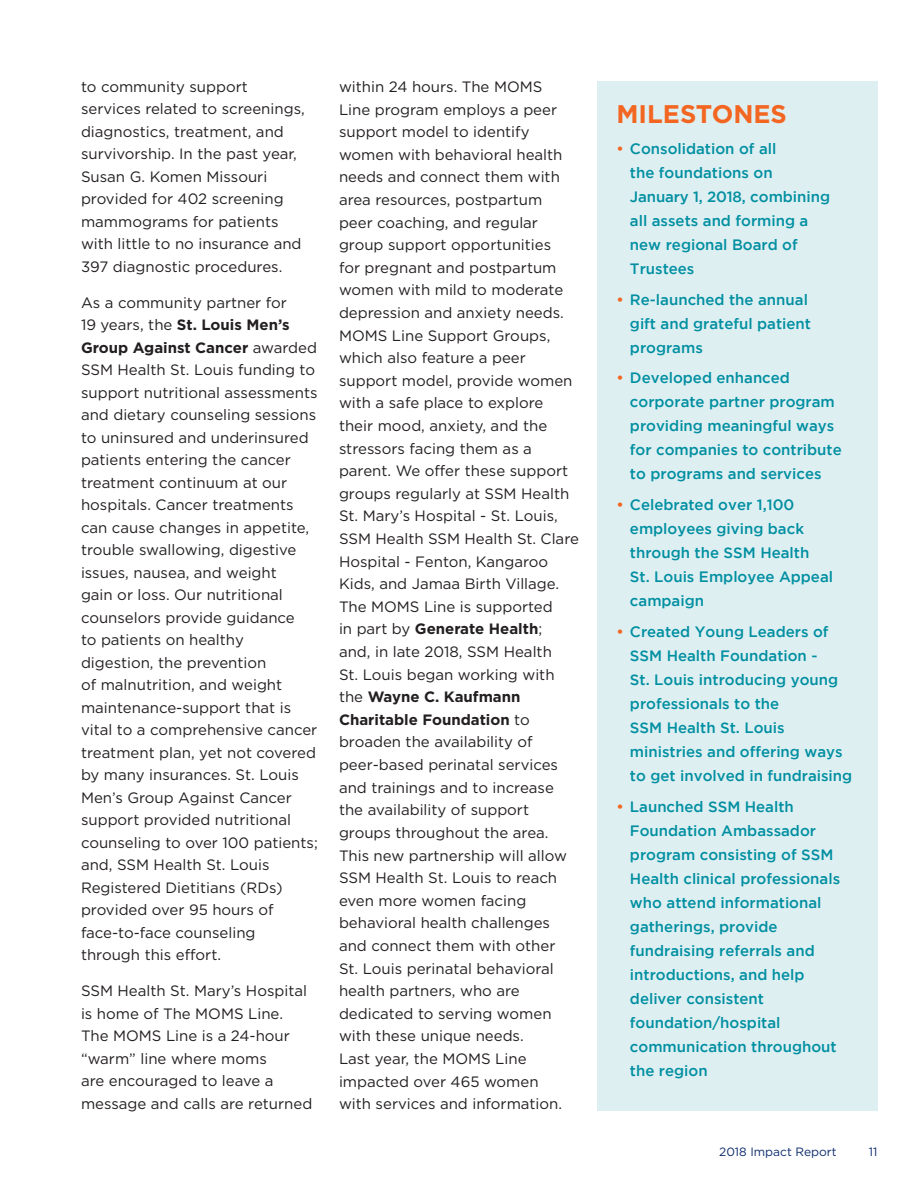
<style>
.page{position:relative;width:918px;height:1188px;background:#fff}
.page>*{position:absolute;margin:0;border:0;box-sizing:border-box;transform-origin:0 0}
.t1{font:700 25.5px "Gotham";color:#f36621}
.Paragraph{font:15px/22.6px "Gotham";color:#231f20}
.Callout_Bullets_2{font:500 15px/24px "Gotham";color:#008fa1}
.Paragraph-2{font:700 15px/22.5px "Gotham";color:#231f20}
.t2{font:12px "Gotham";color:#0d2b6d}
.s1{font-weight:400}
.s2{font-weight:700}
.s3{color:#f36621}
</style>
<div class="page">
<div style="left:597px;top:81px;width:281px;height:1029px;background:#deeff2"></div>
<p class="Paragraph" style="left:81px;top:75px;width:225px">to community support services related to screenings, diagnostics, treatment, and survivorship. In the past year,<br>Susan G. Komen Missouri provided for 402 screening mammograms for patients</p>
<p class="Paragraph" style="left:81px;top:233px;width:222px">with little to no insurance and<br>397 diagnostic procedures.</p>
<p class="Paragraph" style="left:81px;top:291px;width:208px">As a community partner for</p>
<p class="Paragraph-2" style="left:81px;top:314px;width:238px"><span class="s1">19 years, the</span> St. Louis Men’s<br>Group Against Cancer <span class="s1">awarded</span></p>
<p class="Paragraph" style="left:81px;top:359px;width:238px">SSM Health St. Louis funding to support nutritional assessments and dietary counseling sessions to uninsured and underinsured patients entering the cancer treatment continuum at our hospitals. Cancer treatments can cause changes in appetite, trouble swallowing, digestive issues, nausea, and weight<br>gain or loss. Our nutritional counselors provide guidance<br>to patients on healthy digestion, the prevention<br>of malnutrition, and weight maintenance-support that is vital to a comprehensive cancer treatment plan, yet not covered by many insurances. St. Louis<br>Men’s Group Against Cancer support provided nutritional counseling to over 100 patients; and, SSM Health St. Louis<br>Registered Dietitians (RDs) provided over 95 hours of</p>
<p class="Paragraph" style="left:81px;top:921px;width:176px">face-to-face counseling</p>
<p class="Paragraph" style="left:81px;top:944px;width:142px">through this effort.</p>
<p class="Paragraph" style="left:81px;top:980px;width:233px">SSM Health St. Mary’s Hospital is home of The MOMS Line.<br>The MOMS Line is a 24-hour “warm” line where moms<br>are encouraged to leave a message and calls are returned</p>
<p class="Paragraph" style="left:339px;top:75px;width:241px">within 24 hours. The MOMS<br>Line program employs a peer support model to identify women with behavioral health needs and connect them with area resources, postpartum peer coaching, and regular group support opportunities<br>for pregnant and postpartum women with mild to moderate depression and anxiety needs.<br>MOMS Line Support Groups, which also feature a peer support model, provide women with a safe place to explore their mood, anxiety, and the stressors facing them as a parent. We offer these support groups regularly at SSM Health<br>St. Mary’s Hospital - St. Louis,<br>SSM Health SSM Health St. Clare<br>Hospital - Fenton, Kangaroo<br>Kids, and Jamaa Birth Village.<br>The MOMS Line is supported</p>
<p class="Paragraph-2" style="left:339px;top:618px;width:205px"><span class="s1">in part by</span> Generate Health<span class="s1">;</span></p>
<p class="Paragraph" style="left:339px;top:640px;width:214px">and, in late 2018, SSM Health</p>
<p class="Paragraph" style="left:339px;top:663px;width:217px">St. Louis began working with the <span class="s2">Wayne C. Kaufmann<br>Charitable Foundation</span> to broaden the availability of</p>
<p class="Paragraph" style="left:339px;top:753px;width:229px">peer-based perinatal services and trainings and to increase the availability of support groups throughout the area.<br>This new partnership will allow<br>SSM Health St. Louis to reach even more women facing behavioral health challenges and connect them with other<br>St. Louis perinatal behavioral health partners, who are dedicated to serving women with these unique needs.</p>
<p class="Paragraph" style="left:339px;top:1047px;width:201px">Last year, the MOMS Line impacted over 465 women</p>
<p class="Paragraph" style="left:339px;top:1092px;width:225px">with services and information.</p>
<p class="t1" style="left:616px;top:99px;width:172px">MILESTONES</p>
<p class="Callout_Bullets_2" style="left:616px;top:136px;width:161px"><span class="s3">•</span> Consolidation of all</p>
<p class="Callout_Bullets_2" style="left:630px;top:160px;width:144px">the foundations on</p>
<p class="Callout_Bullets_2" style="left:630px;top:184px;width:202px">January 1, 2018, combining</p>
<p class="Callout_Bullets_2" style="left:630px;top:208px;width:180px">all assets and forming a</p>
<p class="Callout_Bullets_2" style="left:630px;top:232px;width:169px">new regional Board of</p>
<p class="Callout_Bullets_2" style="left:630px;top:256px;width:66px">Trustees</p>
<p class="Callout_Bullets_2" style="left:616px;top:287px;width:193px"><span class="s3">•</span> Re-launched the annual</p>
<p class="Callout_Bullets_2" style="left:630px;top:311px;width:183px">gift and grateful patient</p>
<p class="Callout_Bullets_2" style="left:630px;top:335px;width:74px">programs</p>
<p class="Callout_Bullets_2" style="left:616px;top:366px;width:175px"><span class="s3">•</span> Developed enhanced</p>
<p class="Callout_Bullets_2" style="left:630px;top:390px;width:206px">corporate partner program</p>
<p class="Callout_Bullets_2" style="left:630px;top:414px;width:206px">providing meaningful ways</p>
<p class="Callout_Bullets_2" style="left:630px;top:438px;width:213px">for companies to contribute</p>
<p class="Callout_Bullets_2" style="left:630px;top:462px;width:193px">to programs and services</p>
<p class="Callout_Bullets_2" style="left:616px;top:493px;width:179px"><span class="s3">•</span> Celebrated over 1,100</p>
<p class="Callout_Bullets_2" style="left:630px;top:517px;width:176px">employees giving back</p>
<p class="Callout_Bullets_2" style="left:630px;top:541px;width:181px">through the SSM Health</p>
<p class="Callout_Bullets_2" style="left:630px;top:565px;width:205px">St. Louis Employee Appeal</p>
<p class="Callout_Bullets_2" style="left:630px;top:589px;width:76px">campaign</p>
<p class="Callout_Bullets_2" style="left:616px;top:619px;width:214px"><span class="s3">•</span> Created Young Leaders of</p>
<p class="Callout_Bullets_2" style="left:630px;top:643px;width:189px">SSM Health Foundation -</p>
<p class="Callout_Bullets_2" style="left:630px;top:667px;width:210px">St. Louis introducing young</p>
<p class="Callout_Bullets_2" style="left:630px;top:691px;width:151px">professionals to the</p>
<p class="Callout_Bullets_2" style="left:630px;top:715px;width:214px">SSM Health St. Louis ministries and offering ways</p>
<p class="Callout_Bullets_2" style="left:630px;top:763px;width:224px">to get involved in fundraising</p>
<p class="Callout_Bullets_2" style="left:616px;top:794px;width:179px"><span class="s3">•</span> Launched SSM Health</p>
<p class="Callout_Bullets_2" style="left:630px;top:818px;width:188px">Foundation Ambassador</p>
<p class="Callout_Bullets_2" style="left:630px;top:842px;width:205px">program consisting of SSM</p>
<p class="Callout_Bullets_2" style="left:630px;top:866px;width:212px">Health clinical professionals</p>
<p class="Callout_Bullets_2" style="left:630px;top:890px;width:193px">who attend informational</p>
<p class="Callout_Bullets_2" style="left:630px;top:914px;width:149px">gatherings, provide</p>
<p class="Callout_Bullets_2" style="left:630px;top:938px;width:186px">fundraising referrals and</p>
<p class="Callout_Bullets_2" style="left:630px;top:962px;width:176px">introductions, and help</p>
<p class="Callout_Bullets_2" style="left:630px;top:986px;width:136px">deliver consistent</p>
<p class="Callout_Bullets_2" style="left:630px;top:1010px;width:152px">foundation/hospital</p>
<p class="Callout_Bullets_2" style="left:630px;top:1034px;width:208px">communication throughout</p>
<p class="Callout_Bullets_2" style="left:630px;top:1058px;width:79px">the region</p>
<p class="t2" style="left:719px;top:1145px;width:119px">2018 Impact Report</p>
<p class="t2" style="left:869px;top:1145px;width:10px">11</p>
</div>
